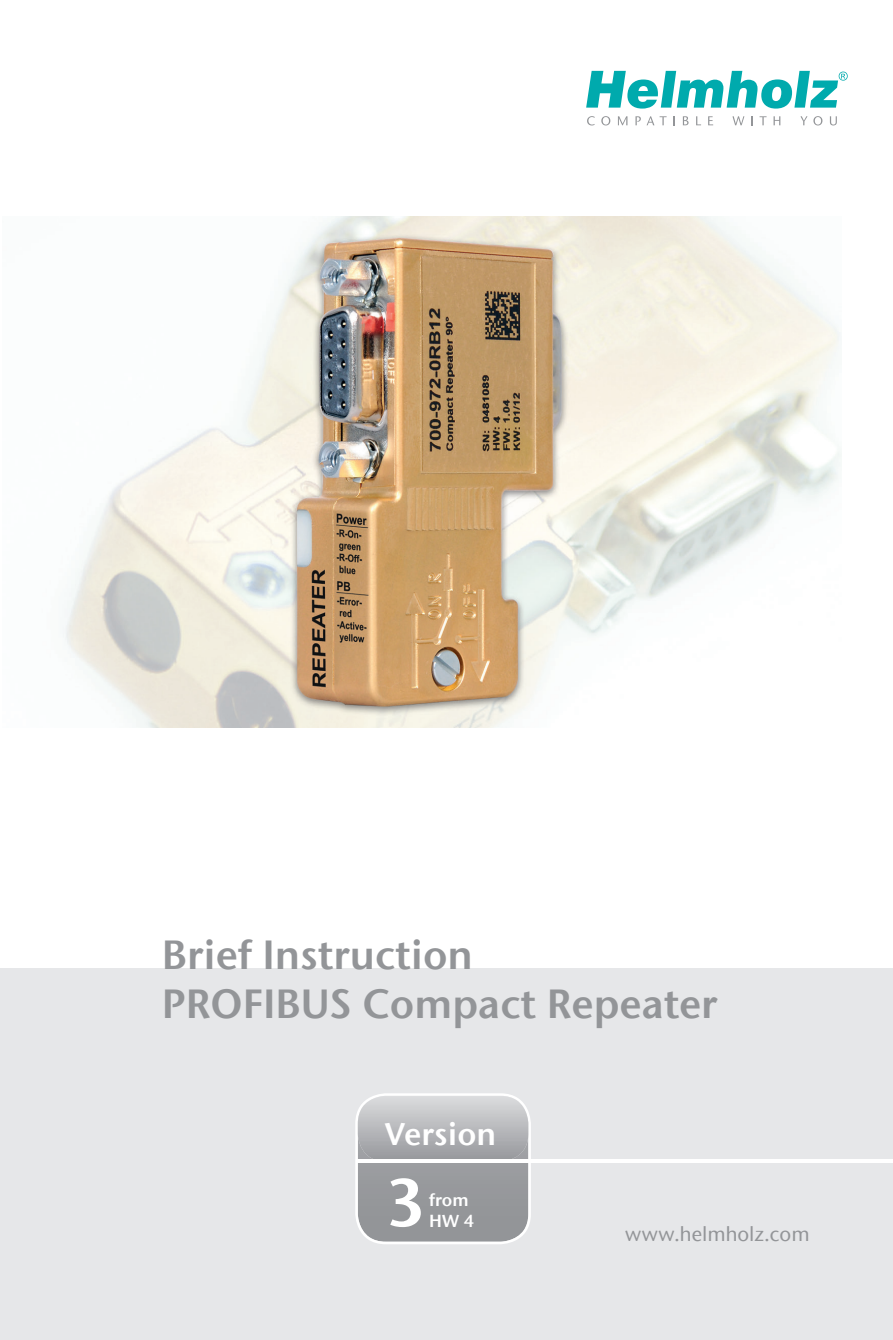
<style>
.page{position:relative;width:893px;height:1340px;background:#fff}
.page>*{position:absolute;margin:0;border:0;box-sizing:border-box;transform-origin:0 0}
.t1{font:67.5px "ITC Stone Sans Com Semi";color:#fff}
.t2{font:40.5px/48.6px "ITC Stone Sans Com Semi";color:#939598}
.t3{font:31.5px "ITC Stone Sans Com Semi";color:#fff}
.t4{font:500 20.25px "ITC Stone Sans Com";color:#939598}
.t5{font:17.32px/20.9px "ITC Stone Sans Com Semi";color:#fff}
</style>
<div class="page">
<div style="left:0;top:968px;width:893px;height:371px;background:#e6e7e9"></div>
<svg style="left:355px;top:1093px;width:176px;height:151px;background:#adaeb1"></svg>
<hr style="left:357px;top:1159px;width:536px;height:3px;background:#fff">
<svg style="left:587px;top:116px;width:8px;height:9px"></svg>
<svg style="left:601px;top:116px;width:9px;height:9px"></svg>
<svg style="left:618px;top:116px;width:9px;height:9px"></svg>
<svg style="left:635px;top:116px;width:6px;height:9px"></svg>
<svg style="left:647px;top:116px;width:7px;height:9px"></svg>
<svg style="left:660px;top:116px;width:7px;height:9px"></svg>
<svg style="left:683px;top:116px;width:5px;height:9px"></svg>
<svg style="left:696px;top:116px;width:5px;height:9px"></svg>
<svg style="left:708px;top:116px;width:5px;height:9px"></svg>
<svg style="left:732px;top:116px;width:12px;height:9px"></svg>
<svg style="left:751px;top:116px;width:2px;height:9px"></svg>
<svg style="left:759px;top:116px;width:7px;height:9px"></svg>
<svg style="left:774px;top:116px;width:6px;height:9px"></svg>
<svg style="left:800px;top:116px;width:7px;height:9px"></svg>
<svg style="left:813px;top:116px;width:9px;height:9px"></svg>
<svg style="left:830px;top:116px;width:7px;height:9px"></svg>
<svg style="left:586px;top:71px;width:262px;height:38px"></svg>
<img style="left:63px;top:217px;width:778px;height:510px">
<p class="t2" style="left:162px;top:930px;width:557px">Brief Instruction<br>PROFIBUS Compact Repeater</p>
<p class="t3" style="left:385px;top:1114px;width:113px">Version</p>
<h1 class="t1" style="left:385px;top:1160px;width:43px">3</h1>
<p class="t5" style="left:429px;top:1188px;width:47px">from<br>HW 4</p>
<p class="t4" style="left:625px;top:1221px;width:186px">www.helmholz.com</p>
</div>
